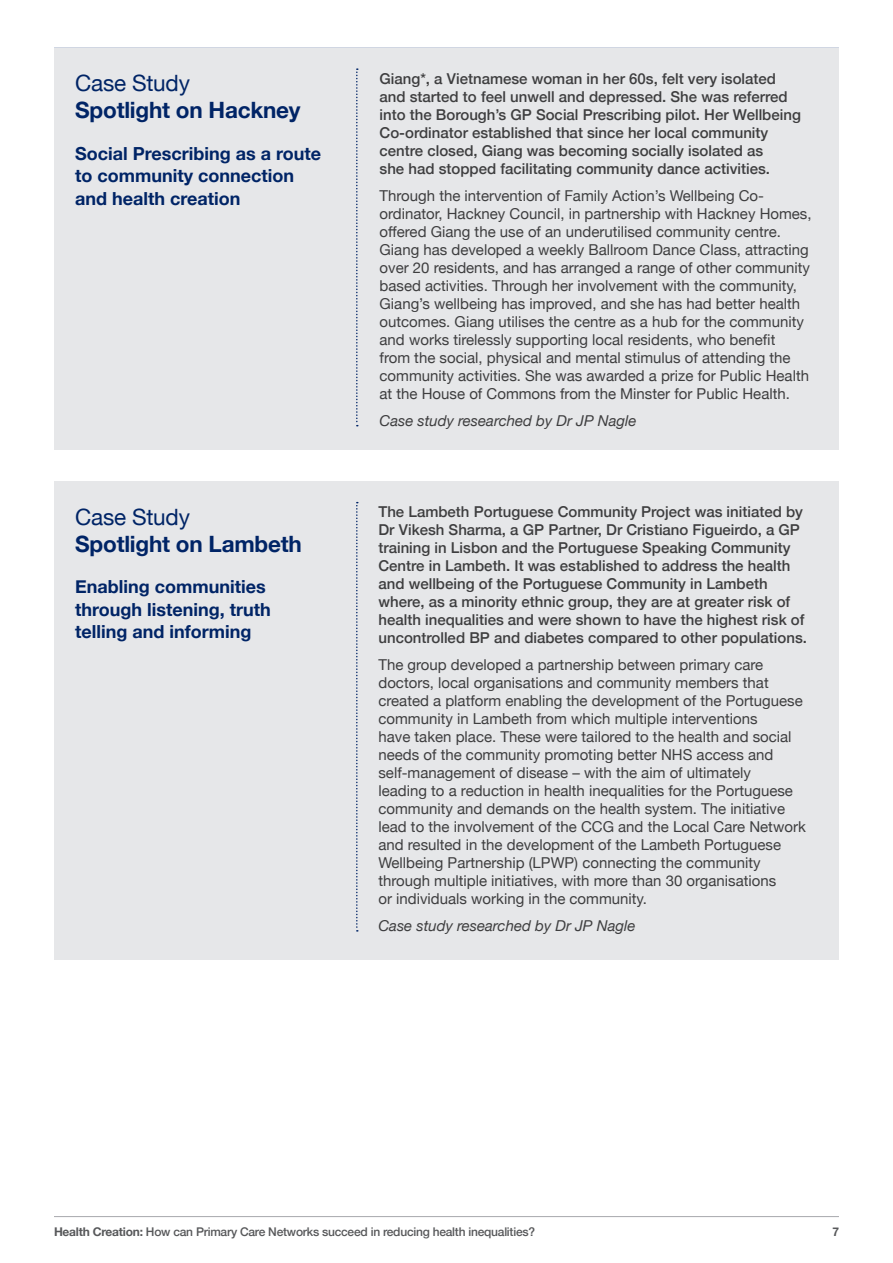
<style>
.page{position:relative;width:893px;height:1263px;background:#fff}
.page>*{position:absolute;margin:0;border:0;box-sizing:border-box;transform-origin:0 0}
.t1{font:700 22.5px/27px "Helvetica Neue";letter-spacing:-.01em;color:#002466}
.t2{font:700 18px/22.5px "Helvetica Neue";color:#002466}
.t3{font:15px/18px "Helvetica Neue";color:#3e3e3f}
.t4{font:500 15px/18px "Helvetica Neue";color:#3e3e3f}
.t5{font:italic 15px "Helvetica Neue";color:#3e3e3f}
.t6{font:500 12px "Helvetica Neue";letter-spacing:-.02em;color:#57585a}
.t7{font:700 12px "Helvetica Neue";color:#57585a}
.s1{font-weight:400}
.s2{font-weight:700}
</style>
<div class="page">
<hr style="left:54px;top:1216px;width:785px;height:1px;background:#a8a9ad">
<div style="left:54px;top:48px;width:785px;height:401px;background:#e6e7e9"></div>
<div style="left:54px;top:481px;width:785px;height:479px;background:#e6e7e9"></div>
<svg style="left:356px;top:68px;width:2px;height:358px"></svg>
<svg style="left:356px;top:502px;width:2px;height:429px"></svg>
<p class="t1" style="left:75px;top:70px;width:227px"><span class="s1">Case Study<br></span>Spotlight on Hackney</p>
<p class="t2" style="left:75px;top:142px;width:247px">Social Prescribing as a route to community connection and health creation</p>
<p class="t1" style="left:75px;top:504px;width:228px"><span class="s1">Case Study<br></span>Spotlight on Lambeth</p>
<p class="t2" style="left:75px;top:576px;width:197px">Enabling communities through listening, truth telling and informing</p>
<p class="t4" style="left:380px;top:68px;width:423px">Giang*, a Vietnamese woman in her 60s, felt very isolated and started to feel unwell and depressed. She was referred into the Borough’s GP Social Prescribing pilot. Her Wellbeing Co-ordinator established that since her local community centre closed, Giang was becoming socially isolated as<br>she had stopped facilitating community dance activities.</p>
<p class="t3" style="left:380px;top:187px;width:434px">Through the intervention of Family Action’s Wellbeing Co&shy;ordinator, Hackney Council, in partnership with Hackney Homes, offered Giang the use of an underutilised community centre.<br>Giang has developed a weekly Ballroom Dance Class, attracting over 20 residents, and has arranged a range of other community based activities. Through her involvement with the community, Giang’s wellbeing has improved, and she has had better health outcomes. Giang utilises the centre as a hub for the community and works tirelessly supporting local residents, who benefit<br>from the social, physical and mental stimulus of attending the community activities. She was awarded a prize for Public Health at the House of Commons from the Minster for Public Health.</p>
<p class="t5" style="left:380px;top:410px;width:258px">Case study researched by Dr JP Nagle</p>
<p class="t4" style="left:378px;top:502px;width:430px">The Lambeth Portuguese Community Project was initiated by Dr Vikesh Sharma, a GP Partner, Dr Cristiano Figueirdo, a GP training in Lisbon and the Portuguese Speaking Community Centre in Lambeth. It was established to address the health and wellbeing of the Portuguese Community in Lambeth where, as a minority ethnic group, they are at greater risk of health inequalities and were shown to have the highest risk of uncontrolled BP and diabetes compared to other populations.</p>
<p class="t3" style="left:378px;top:657px;width:429px">The group developed a partnership between primary care doctors, local organisations and community members that created a platform enabling the development of the Portuguese community in Lambeth from which multiple interventions<br>have taken place. These were tailored to the health and social needs of the community promoting better NHS access and self-management of disease – with the aim of ultimately<br>leading to a reduction in health inequalities for the Portuguese community and demands on the health system. The initiative lead to the involvement of the CCG and the Local Care Network and resulted in the development of the Lambeth Portuguese Wellbeing Partnership (LPWP) connecting the community through multiple initiatives, with more than 30 organisations<br>or individuals working in the community.</p>
<p class="t5" style="left:378px;top:915px;width:258px">Case study researched by Dr JP Nagle</p>
<p class="t6" style="left:54px;top:1222px;width:483px"><span class="s2">Health Creation:</span> How can Primary Care Networks succeed in reducing health inequalities?</p>
<p class="t7" style="left:832px;top:1223px;width:8px">7</p>
</div>
